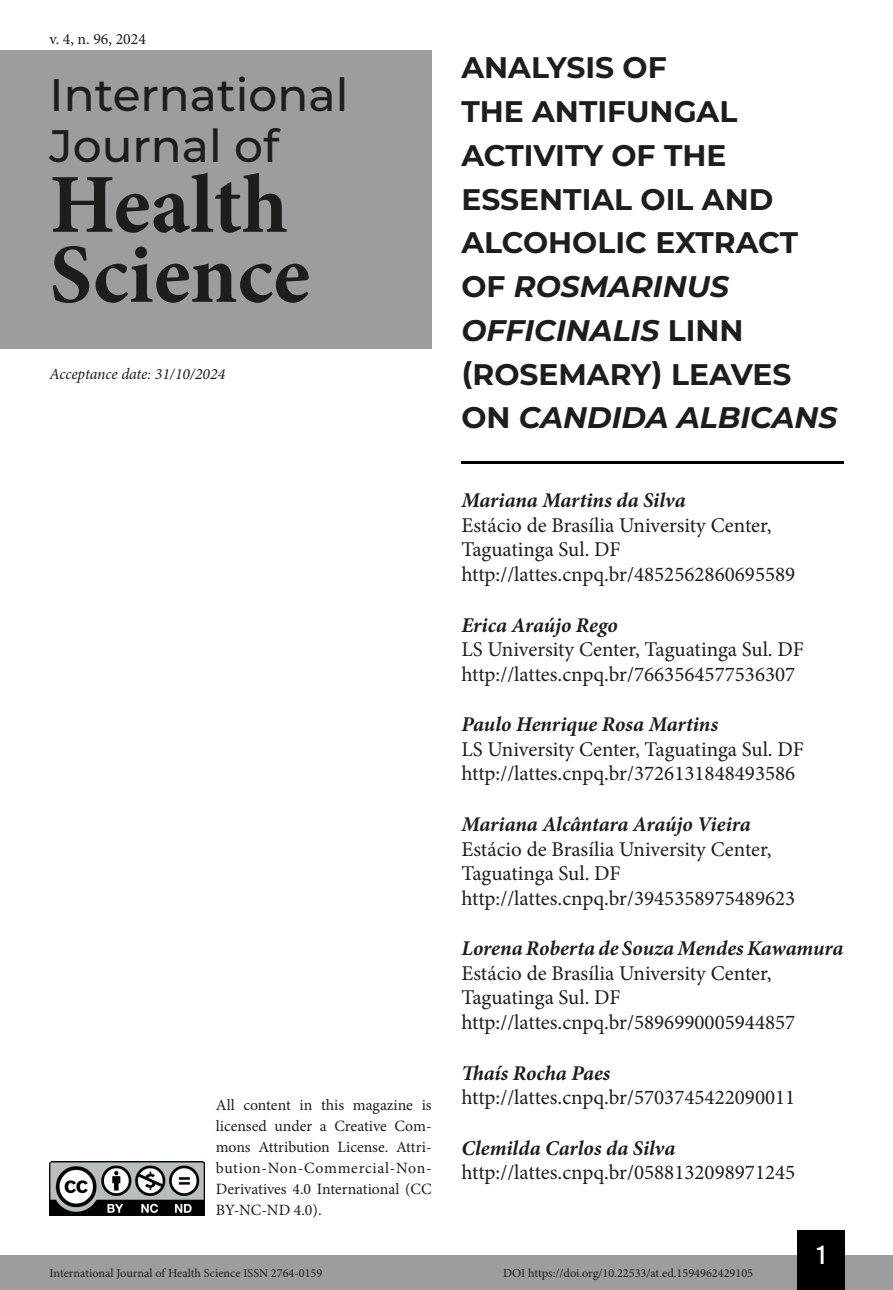
<style>
.page{position:relative;width:893px;height:1290px;background:#fff}
.page>*{position:absolute;margin:0;border:0;box-sizing:border-box;transform-origin:0 0}
.t1{font:700 84px/70px "Minion Pro";color:#1d1d1b}
.t2{font:500 45.5px/50.8px "Montserrat";color:#1d1d1b}
.Título_Artigo{font:700 29.75px/43.8px "Montserrat";color:#1d1d1b}
.t3{font:26.25px "Bebas Kai";color:#fff}
.Infos_autor{font:21px/24.5px "Minion Pro";color:#1d1d1b}
.Autor{font:italic 700 21px "Minion Pro";letter-spacing:-.005em;color:#1d1d1b}
.t4{font:15.75px/21px "Minion Pro";color:#1d1d1b;text-align:justify}
.v__n___Ano{font:italic 15.75px "Minion Pro";letter-spacing:-.005em;color:#1d1d1b}
.t5{font:12.25px "Minion Pro";color:#1d1d1b}
.s1{font-style:italic}
</style>
<div class="page">
<div style="left:0;top:1255px;width:893px;height:35px;background:#9d9d9d"></div>
<div style="left:797px;top:1230px;width:48px;height:60px;background:#000"></div>
<img style="left:50px;top:1161px;width:154px;height:54px">
<div style="left:0;top:50px;width:432px;height:298px;background:#9d9d9d"></div>
<hr style="left:461px;top:461px;width:382px;height:3px;background:#000">
<p class="t4" style="left:50px;top:28px;width:98px">v. 4, n. 96, 2024</p>
<h2 class="t2" style="left:50px;top:68px;width:300px">International<br>Journal of</h2>
<h1 class="t1" style="left:50px;top:169px;width:262px">Health<br>Science</h1>
<p class="v__n___Ano" style="left:50px;top:363px;width:177px">Acceptance date: 31/10/2024</p>
<p class="t4" style="left:216px;top:1095px;width:217px">All content in this magazine is licensed under a Creative Com&shy;mons Attribution License. Attri&shy;bution-Non-Commercial-Non-Derivatives 4.0 International (CC BY-NC-ND 4.0).</p>
<p class="Título_Artigo" style="left:461px;top:44px;width:378px">ANALYSIS OF<br>THE ANTIFUNGAL<br>ACTIVITY OF THE<br>ESSENTIAL OIL AND<br>ALCOHOLIC EXTRACT<br>OF <span class="s1">ROSMARINUS<br>OFFICINALIS</span> LINN (ROSEMARY) LEAVES<br>ON <span class="s1">CANDIDA ALBICANS</span></p>
<p class="Autor" style="left:461px;top:485px;width:226px">Mariana Martins da Silva</p>
<p class="Infos_autor" style="left:461px;top:513px;width:312px">Estácio de Brasília University Center,<br>Taguatinga Sul. DF</p>
<p class="Infos_autor" style="left:461px;top:562px;width:335px">http://lattes.cnpq.br/4852562860695589</p>
<p class="Autor" style="left:461px;top:610px;width:158px">Erica Araújo Rego</p>
<p class="Infos_autor" style="left:461px;top:637px;width:344px">LS University Center, Taguatinga Sul. DF</p>
<p class="Infos_autor" style="left:461px;top:662px;width:335px">http://lattes.cnpq.br/7663564577536307</p>
<p class="Autor" style="left:461px;top:709px;width:258px">Paulo Henrique Rosa Martins</p>
<p class="Infos_autor" style="left:461px;top:737px;width:344px">LS University Center, Taguatinga Sul. DF</p>
<p class="Infos_autor" style="left:461px;top:761px;width:335px">http://lattes.cnpq.br/3726131848493586</p>
<p class="Autor" style="left:461px;top:809px;width:291px">Mariana Alcântara Araújo Vieira</p>
<p class="Infos_autor" style="left:461px;top:837px;width:312px">Estácio de Brasília University Center,<br>Taguatinga Sul. DF</p>
<p class="Infos_autor" style="left:461px;top:886px;width:335px">http://lattes.cnpq.br/3945358975489623</p>
<p class="Autor" style="left:461px;top:933px;width:383px">Lorena Roberta de Souza Mendes Kawamura</p>
<p class="Infos_autor" style="left:461px;top:961px;width:312px">Estácio de Brasília University Center,<br>Taguatinga Sul. DF</p>
<p class="Infos_autor" style="left:461px;top:1010px;width:335px">http://lattes.cnpq.br/5896990005944857</p>
<p class="Autor" style="left:461px;top:1058px;width:150px">Thaís Rocha Paes</p>
<p class="Infos_autor" style="left:461px;top:1085px;width:335px">http://lattes.cnpq.br/5703745422090011</p>
<p class="Autor" style="left:461px;top:1133px;width:215px">Clemilda Carlos da Silva</p>
<p class="Infos_autor" style="left:461px;top:1160px;width:335px">http://lattes.cnpq.br/0588132098971245</p>
<p class="t3" style="left:817px;top:1241px;width:10px">1</p>
<p class="t5" style="left:50px;top:1265px;width:274px">International Journal of Health Science ISSN 2764-0159</p>
<p class="t5" style="left:503px;top:1265px;width:252px">DOI https://doi.org/10.22533/at.ed.1594962429105</p>
</div>
